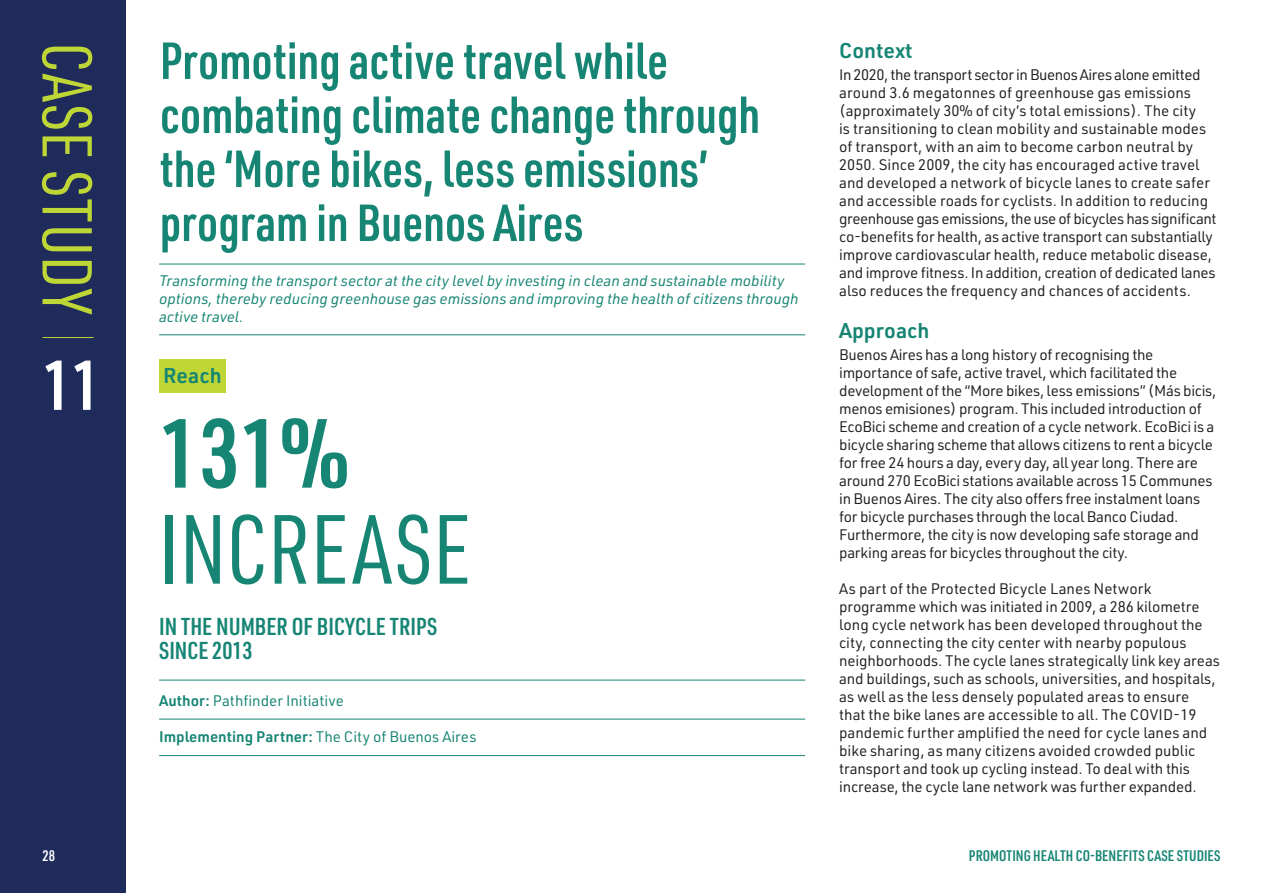
<style>
.page{position:relative;width:1263px;height:893px;background:#fff}
.page>*{position:absolute;margin:0;border:0;box-sizing:border-box;transform-origin:0 0}
.t1{font:96px "URWDIN Cond";color:#168574}
.t2{font:600 96px "URWDIN Cond";color:#168574}
.t3{font:69px "URWDIN Cond";letter-spacing:.015em;color:#bfd637}
.t4{font:600 69px "URWDIN Cond";color:#fff}
.t5{font:600 51px/54px "URWDIN Cond";color:#168574}
.t6{font:600 24px/24px "URWDIN Cond";color:#168574}
.t7{font:600 21px "URWDIN";color:#168574}
.t8{font:15px/18px "URWDIN";letter-spacing:-.01em;color:#231f20}
.t9{font:italic 15px/18px "URWDIN";color:#168574}
.t10{font:600 15px "URWDIN";color:#168574}
.t11{font:600 15px "URWDIN Cond";color:#168574}
.t12{font:15px "URWDIN";color:#168574}
.t13{font:600 15px "URWDIN Cond";color:#fff}
.s1{font-weight:600}
.s2{font-weight:400}
</style>
<div class="page">
<div style="left:0;top:0;width:125px;height:893px;background:#1f2b5b"></div>
<hr style="left:43px;top:337px;width:51px;height:1px;background:#bfd637">
<hr style="left:159px;top:680px;width:646px;height:1px;background:#168574">
<hr style="left:159px;top:719px;width:646px;height:1px;background:#168574">
<hr style="left:159px;top:755px;width:646px;height:1px;background:#168574">
<hr style="left:159px;top:264px;width:646px;height:1px;background:#168574">
<hr style="left:159px;top:334px;width:646px;height:1px;background:#168574">
<div style="left:159px;top:359px;width:67px;height:34px;background:#bfd637"></div>
<h2 class="t3" style="left:112px;top:43px;width:274px;rotate:90deg">CASE STUDY</h2>
<h2 class="t4" style="left:43px;top:339px;width:59px">11</h2>
<h3 class="t5" style="left:160px;top:32px;width:602px">Promoting active travel while combating climate change through the ‘More bikes, less emissions’ program in Buenos Aires</h3>
<p class="t9" style="left:159px;top:271px;width:641px">Transforming the transport sector at the city level by investing in clean and sustainable mobility options, thereby reducing greenhouse gas emissions and improving the health of citizens through active travel.</p>
<h3 class="t7" style="left:163px;top:361px;width:60px">Reach</h3>
<h1 class="t2" style="left:159px;top:389px;width:191px">131%</h1>
<h1 class="t1" style="left:159px;top:486px;width:313px">INCREASE</h1>
<h3 class="t6" style="left:159px;top:614px;width:280px">IN THE NUMBER OF BICYCLE TRIPS<br>SINCE 2013</h3>
<p class="t12" style="left:159px;top:691px;width:186px"><span class="s1">Author:</span> Pathfinder Initiative</p>
<p class="t10" style="left:159px;top:727px;width:319px">Implementing Partner: <span class="s2">The City of Buenos Aires</span></p>
<h3 class="t7" style="left:839px;top:36px;width:75px">Context</h3>
<p class="t8" style="left:839px;top:65px;width:379px">In 2020, the transport sector in Buenos Aires alone emitted around 3.6 megatonnes of greenhouse gas emissions (approximately 30% of city’s total emissions). The city<br>is transitioning to clean mobility and sustainable modes of transport, with an aim to become carbon neutral by 2050. Since 2009, the city has encouraged active travel and developed a network of bicycle lanes to create safer and accessible roads for cyclists. In addition to reducing greenhouse gas emissions, the use of bicycles has significant co-benefits for health, as active transport can substantially improve cardiovascular health, reduce metabolic disease, and improve fitness. In addition, creation of dedicated lanes also reduces the frequency and chances of accidents.</p>
<h3 class="t7" style="left:839px;top:316px;width:92px">Approach</h3>
<p class="t8" style="left:839px;top:345px;width:379px">Buenos Aires has a long history of recognising the importance of safe, active travel, which facilitated the development of the “More bikes, less emissions” (Más bicis, menos emisiones) program. This included introduction of EcoBici scheme and creation of a cycle network. EcoBici is a bicycle sharing scheme that allows citizens to rent a bicycle for free 24 hours a day, every day, all year long. There are around 270 EcoBici stations available across 15 Communes in Buenos Aires. The city also offers free instalment loans for bicycle purchases through the local Banco Ciudad.<br>Furthermore, the city is now developing safe storage and parking areas for bicycles throughout the city.</p>
<p class="t8" style="left:839px;top:579px;width:382px">As part of the Protected Bicycle Lanes Network programme which was initiated in 2009, a 286 kilometre long cycle network has been developed throughout the city, connecting the city center with nearby populous neighborhoods. The cycle lanes strategically link key areas and buildings, such as schools, universities, and hospitals, as well as the less densely populated areas to ensure<br>that the bike lanes are accessible to all. The COVID-19 pandemic further amplified the need for cycle lanes and bike sharing, as many citizens avoided crowded public transport and took up cycling instead. To deal with this increase, the cycle lane network was further expanded.</p>
<p class="t13" style="left:43px;top:846px;width:14px">28</p>
<p class="t11" style="left:969px;top:846px;width:253px">PROMOTING HEALTH CO-BENEFITS CASE STUDIES</p>
</div>
